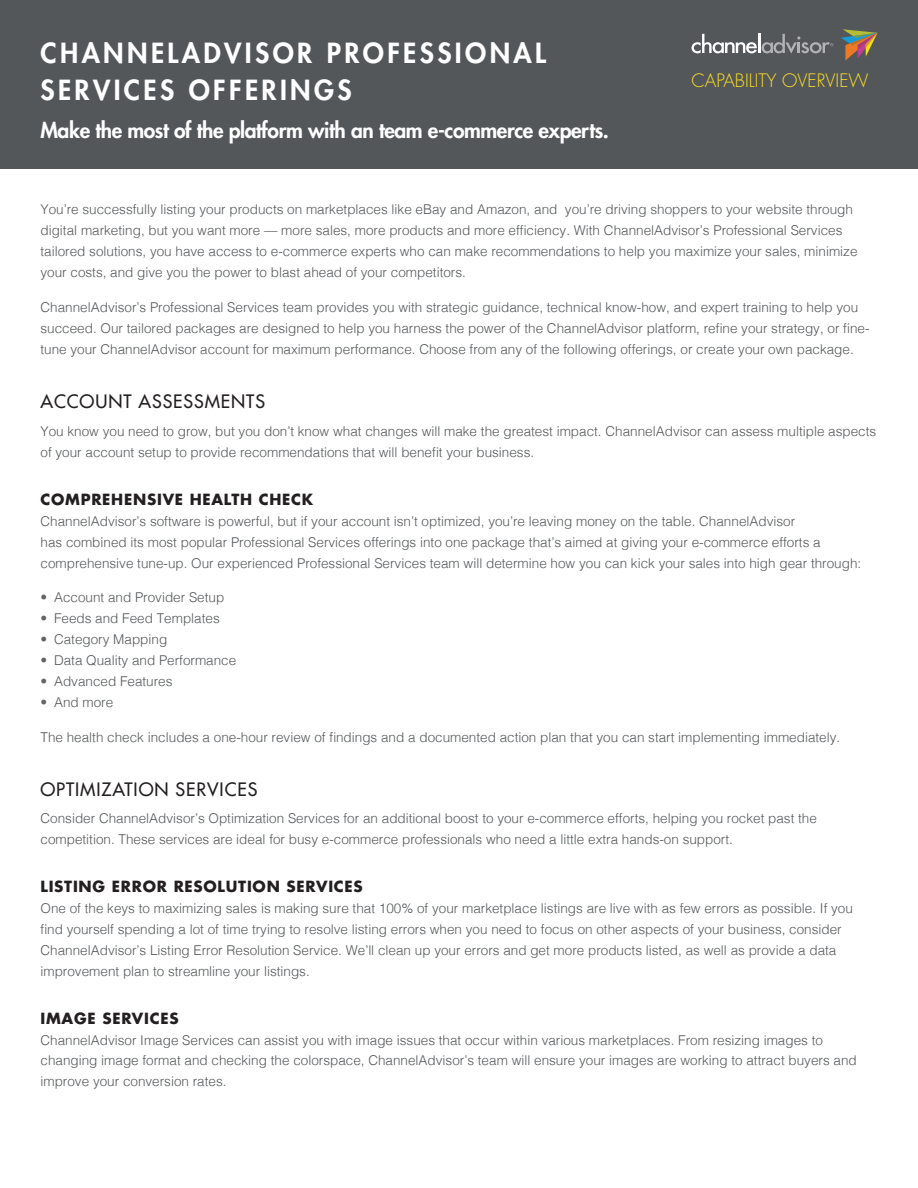
<style>
.page{position:relative;width:918px;height:1188px;background:#fff}
.page>*{position:absolute;margin:0;border:0;box-sizing:border-box;transform-origin:0 0}
.Headline{font:800 27px/37.5px "Futura Std";letter-spacing:.125em;color:#fff}
.Headline-2{font:800 21px "Futura Std";letter-spacing:-.02em;color:#fff}
.sub{font:500 18px "Futura Std";letter-spacing:.05em;color:#231f20}
.t1{font:300 18px "Futura Std";color:#fee122}
.sub_sub{font:700 15px "Futura Std";letter-spacing:.05em;color:#231f20}
.Copy{font:700 15px "Futura Std";letter-spacing:.05em;color:#231f20}
.Copy-2{font:300 13.5px/21px "Helvetica";color:#54575a}
.s1{color:#636366}
</style>
<div class="page">
<div style="left:0;top:0;width:918px;height:168px;background:#54575a"></div>
<svg style="left:841px;top:29px;width:37px;height:32px"></svg>
<svg style="left:692px;top:34px;width:141px;height:20px"></svg>
<p class="Headline" style="left:40px;top:34px;width:507px">CHANNELADVISOR PROFESSIONAL<br>SERVICES OFFERINGS</p>
<p class="Headline-2" style="left:40px;top:117px;width:570px">Make the most of the platform with an team e-commerce experts.</p>
<p class="t1" style="left:691px;top:69px;width:178px">CAPABILITY OVERVIEW</p>
<p class="Copy-2" style="left:40px;top:198px;width:819px">You’re successfully listing your products on marketplaces like eBay and Amazon, and you’re driving shoppers to your website through digital marketing, but you want more — more sales, more products and more efficiency. With ChannelAdvisor’s Professional Services tailored solutions, you have access to e-commerce experts who can make recommendations to help you maximize your sales, minimize your costs, and give you the power to blast ahead of your competitors.</p>
<p class="Copy-2" style="left:40px;top:296px;width:831px">ChannelAdvisor’s Professional Services team provides you with strategic guidance, technical know-how, and expert training to help you succeed. Our tailored packages are designed to help you harness the power of the ChannelAdvisor platform, refine your strategy, or fine&shy;tune your ChannelAdvisor account for maximum performance. Choose from any of the following offerings, or create your own package.</p>
<p class="sub" style="left:40px;top:390px;width:226px">ACCOUNT ASSESSMENTS</p>
<p class="Copy-2" style="left:40px;top:419px;width:837px">You know you need to grow, but you don’t know what changes will make the greatest impact. ChannelAdvisor can assess multiple aspects of your account setup to provide recommendations that will benefit your business.</p>
<p class="sub_sub" style="left:40px;top:489px;width:274px">COMPREHENSIVE HEALTH CHECK</p>
<p class="Copy-2" style="left:40px;top:509px;width:822px">ChannelAdvisor’s software is powerful, but if your account isn’t optimized, you’re leaving money on the table. ChannelAdvisor<br>has combined its most popular Professional Services offerings into one package that’s aimed at giving your e-commerce efforts a comprehensive tune-up. Our experienced Professional Services team will determine how you can kick your sales into high gear through:</p>
<p class="Copy-2" style="left:40px;top:586px;width:185px"><span class="s1">•</span> Account and Provider Setup</p>
<p class="Copy-2" style="left:40px;top:607px;width:181px"><span class="s1">•</span> Feeds and Feed Templates</p>
<p class="Copy-2" style="left:40px;top:628px;width:128px"><span class="s1">•</span> Category Mapping</p>
<p class="Copy-2" style="left:40px;top:649px;width:197px"><span class="s1">•</span> Data Quality and Performance</p>
<p class="Copy-2" style="left:40px;top:670px;width:134px"><span class="s1">•</span> Advanced Features</p>
<p class="Copy-2" style="left:40px;top:691px;width:74px"><span class="s1">•</span> And more</p>
<p class="Copy-2" style="left:40px;top:725px;width:801px">The health check includes a one-hour review of findings and a documented action plan that you can start implementing immediately.</p>
<p class="sub" style="left:40px;top:778px;width:218px">OPTIMIZATION SERVICES</p>
<p class="Copy-2" style="left:40px;top:807px;width:778px">Consider ChannelAdvisor’s Optimization Services for an additional boost to your e-commerce efforts, helping you rocket past the competition. These services are ideal for busy e-commerce professionals who need a little extra hands-on support.</p>
<p class="sub_sub" style="left:40px;top:877px;width:324px">LISTING ERROR RESOLUTION SERVICES</p>
<p class="Copy-2" style="left:40px;top:897px;width:814px">One of the keys to maximizing sales is making sure that 100% of your marketplace listings are live with as few errors as possible. If you find yourself spending a lot of time trying to resolve listing errors when you need to focus on other aspects of your business, consider ChannelAdvisor’s Listing Error Resolution Service. We’ll clean up your errors and get more products listed, as well as provide a data improvement plan to streamline your listings.</p>
<p class="Copy" style="left:40px;top:1009px;width:140px">IMAGE SERVICES</p>
<p class="Copy-2" style="left:40px;top:1029px;width:818px">ChannelAdvisor Image Services can assist you with image issues that occur within various marketplaces. From resizing images to changing image format and checking the colorspace, ChannelAdvisor’s team will ensure your images are working to attract buyers and improve your conversion rates.</p>
</div>
